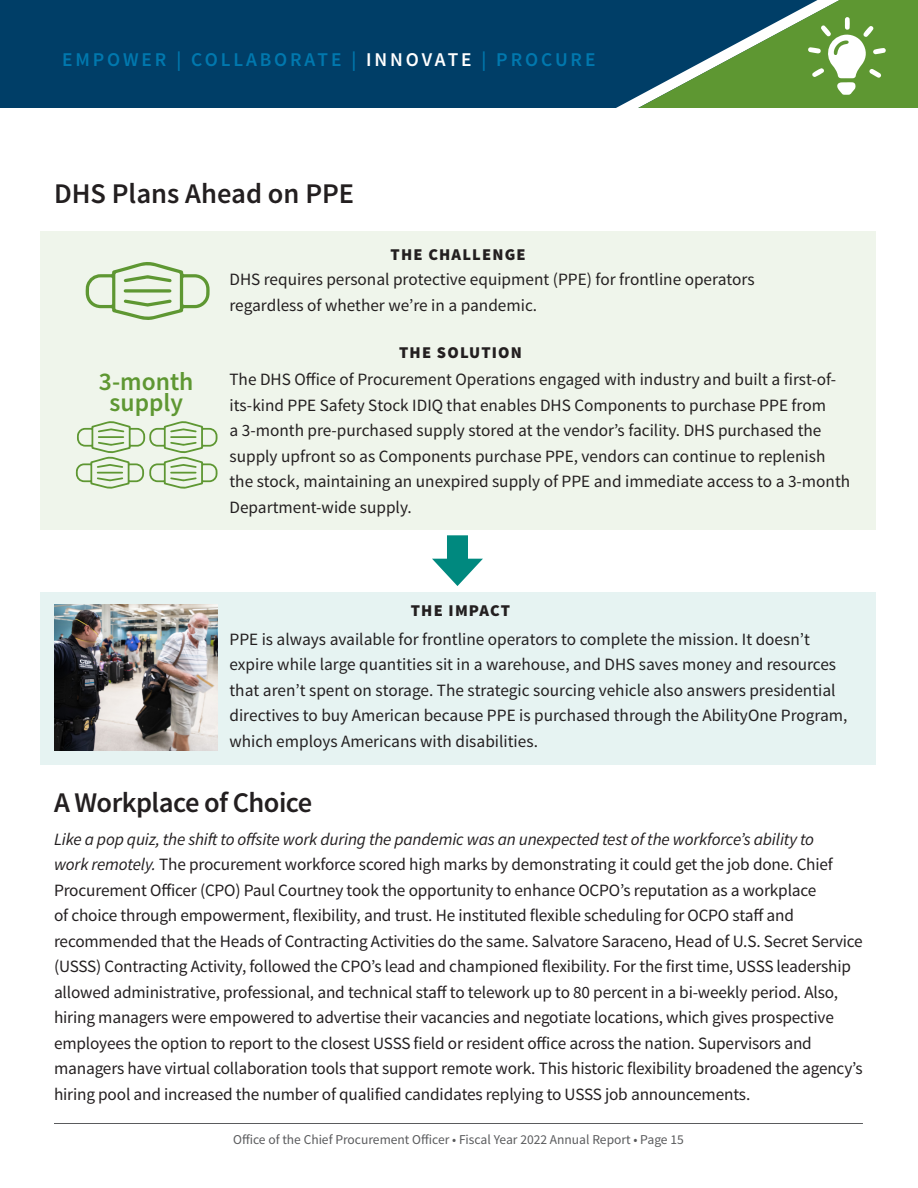
<style>
.page{position:relative;width:918px;height:1188px;background:#fff}
.page>*{position:absolute;margin:0;border:0;box-sizing:border-box;transform-origin:0 0}
.t1{font:600 28.5px "Source Sans Pro";color:#231f20}
.t2{font:600 28.5px "Source Sans Pro";letter-spacing:-.02em;color:#231f20}
.t3{font:600 25.5px/21px "Source Sans Pro";color:#5e9732;text-align:center}
.t4{font:600 19.5px "Source Sans Pro";letter-spacing:.15em;color:#0078ae}
.Body_Bigger{font:17.25px/25.5px "Source Sans Pro";letter-spacing:-.01em;color:#231f20}
.t5{font:900 16.5px "Source Sans Pro";letter-spacing:.07em;color:#231f20}
.t6{font:13.5px "Source Sans Pro";color:#5a5b5d}
.s1{color:#fff}
.s2{font-style:italic}
</style>
<div class="page">
<hr style="left:54px;top:1123px;width:809px;height:1px;background:#5a5b5d">
<div style="left:0;top:0;width:918px;height:108px;background:#003e67"></div>
<svg style="left:638px;top:0;width:280px;height:108px"></svg>
<div style="left:40px;top:231px;width:836px;height:298px;background:#eff5eb"></div>
<div style="left:40px;top:592px;width:836px;height:173px;background:#e6f3f2"></div>
<svg style="left:85px;top:262px;width:125px;height:58px"></svg>
<svg style="left:76px;top:421px;width:142px;height:68px"></svg>
<div style="left:447px;top:535px;width:21px;height:34px;background:#00897f"></div>
<svg style="left:432px;top:559px;width:51px;height:27px"></svg>
<img style="left:54px;top:605px;width:164px;height:146px">
<p class="t4" style="left:62px;top:47px;width:535px">EMPOWER | COLLABORATE | <span class="s1">INNOVATE</span> | PROCURE</p>
<p class="t1" style="left:54px;top:175px;width:302px">DHS Plans Ahead on PPE</p>
<h4 class="t5" style="left:391px;top:243px;width:137px">THE CHALLENGE</h4>
<p class="Body_Bigger" style="left:230px;top:267px;width:527px">DHS requires personal protective equipment (PPE) for frontline operators regardless of whether we’re in a pandemic.</p>
<h2 class="t3" style="left:99px;top:372px;width:96px">3-month supply</h2>
<h4 class="t5" style="left:399px;top:341px;width:124px">THE SOLUTION</h4>
<p class="Body_Bigger" style="left:230px;top:367px;width:622px">The DHS Office of Procurement Operations engaged with industry and built a first-of&shy;its-kind PPE Safety Stock IDIQ that enables DHS Components to purchase PPE from<br>a 3-month pre-purchased supply stored at the vendor’s facility. DHS purchased the supply upfront so as Components purchase PPE, vendors can continue to replenish the stock, maintaining an unexpired supply of PPE and immediate access to a 3-month Department-wide supply.</p>
<h4 class="t5" style="left:411px;top:600px;width:101px">THE IMPACT</h4>
<p class="Body_Bigger" style="left:230px;top:626px;width:620px">PPE is always available for frontline operators to complete the mission. It doesn’t expire while large quantities sit in a warehouse, and DHS saves money and resources that aren’t spent on storage. The strategic sourcing vehicle also answers presidential directives to buy American because PPE is purchased through the AbilityOne Program, which employs Americans with disabilities.</p>
<h3 class="t2" style="left:54px;top:785px;width:260px">A Workplace of Choice</h3>
<p class="Body_Bigger" style="left:54px;top:826px;width:810px"><span class="s2">Like a pop quiz, the shift to offsite work during the pandemic was an unexpected test of the workforce’s ability to<br>work remotely.</span> The procurement workforce scored high marks by demonstrating it could get the job done. Chief Procurement Officer (CPO) Paul Courtney took the opportunity to enhance OCPO’s reputation as a workplace<br>of choice through empowerment, flexibility, and trust. He instituted flexible scheduling for OCPO staff and recommended that the Heads of Contracting Activities do the same. Salvatore Saraceno, Head of U.S. Secret Service (USSS) Contracting Activity, followed the CPO’s lead and championed flexibility. For the first time, USSS leadership allowed administrative, professional, and technical staff to telework up to 80 percent in a bi-weekly period. Also, hiring managers were empowered to advertise their vacancies and negotiate locations, which gives prospective employees the option to report to the closest USSS field or resident office across the nation. Supervisors and managers have virtual collaboration tools that support remote work. This historic flexibility broadened the agency’s hiring pool and increased the number of qualified candidates replying to USSS job announcements.</p>
<p class="t6" style="left:233px;top:1131px;width:452px">Office of the Chief Procurement Officer • Fiscal Year 2022 Annual Report • Page 15</p>
</div>
